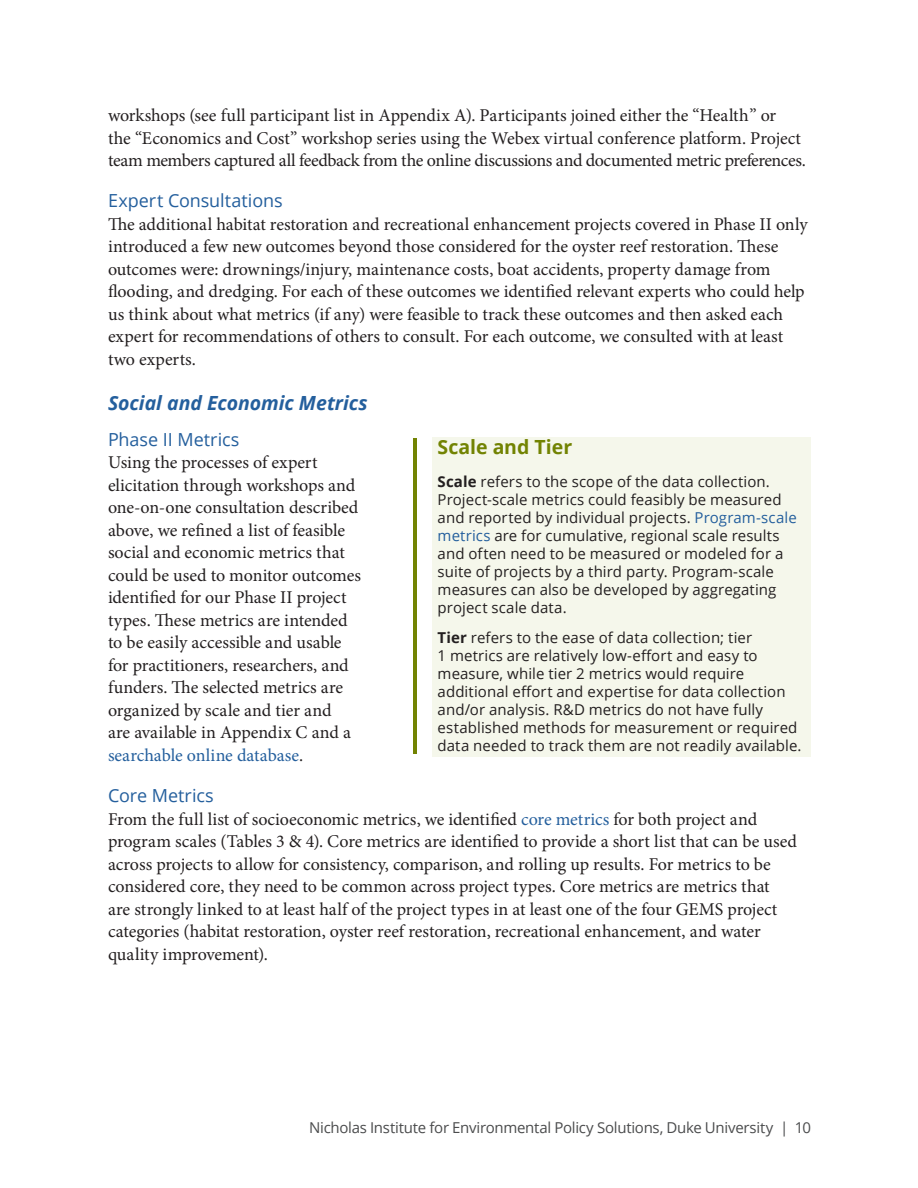
<style>
.page{position:relative;width:918px;height:1188px;background:#fff}
.page>*{position:absolute;margin:0;border:0;box-sizing:border-box;transform-origin:0 0}
.B-HEAD{font:italic 700 19.5px "Open Sans";letter-spacing:-.005em;color:#245f9d}
.One_Column_Sidebar_H{font:700 19.5px "Open Sans";color:#728302}
.Body_text{font:18px/22.5px "Minion Pro";letter-spacing:-.005em;color:#231f20}
.C-HEAD{font:18px "Open Sans";letter-spacing:-.005em;color:#245f9d}
.One_Column_Sidebar_T{font:15px/18px "Open Sans";letter-spacing:.005em;color:#231f20}
.t1{font:15px "Open Sans";letter-spacing:-.02em;color:#4b4c4d}
.s1{color:#245f9d}
.s2{font-weight:700}
</style>
<div class="page">
<div style="left:432px;top:438px;width:378px;height:319px;background:#f5f7eb"></div>
<hr style="left:413px;top:438px;width:4px;height:19px;background:#728302">
<hr style="left:413px;top:457px;width:4px;height:159px;background:#728302">
<hr style="left:413px;top:613px;width:4px;height:141px;background:#728302">
<p class="Body_text" style="left:108px;top:104px;width:699px">workshops (see full participant list in Appendix A). Participants joined either the “Health” or<br>the “Economics and Cost” workshop series using the Webex virtual conference platform. Project team members captured all feedback from the online discussions and documented metric preferences.</p>
<p class="C-HEAD" style="left:108px;top:188px;width:176px">Expert Consultations</p>
<p class="Body_text" style="left:108px;top:213px;width:701px">The additional habitat restoration and recreational enhancement projects covered in Phase II only introduced a few new outcomes beyond those considered for the oyster reef restoration. These outcomes were: drownings/injury, maintenance costs, boat accidents, property damage from flooding, and dredging. For each of these outcomes we identified relevant experts who could help us think about what metrics (if any) were feasible to track these outcomes and then asked each expert for recommendations of others to consult. For each outcome, we consulted with at least two experts.</p>
<p class="B-HEAD" style="left:108px;top:389px;width:261px">Social and Economic Metrics</p>
<p class="C-HEAD" style="left:108px;top:427px;width:133px">Phase II Metrics</p>
<p class="Body_text" style="left:108px;top:451px;width:255px">Using the processes of expert elicitation through workshops and one-on-one consultation described above, we refined a list of feasible social and economic metrics that could be used to monitor outcomes identified for our Phase II project types. These metrics are intended to be easily accessible and usable for practitioners, researchers, and funders. The selected metrics are organized by scale and tier and<br>are available in Appendix C and a <span class="s1">searchable online database</span>.</p>
<p class="C-HEAD" style="left:108px;top:783px;width:107px">Core Metrics</p>
<p class="Body_text" style="left:108px;top:808px;width:690px">From the full list of socioeconomic metrics, we identified <span class="s1">core metrics</span> for both project and program scales (Tables 3 &amp; 4). Core metrics are identified to provide a short list that can be used across projects to allow for consistency, comparison, and rolling up results. For metrics to be considered core, they need to be common across project types. Core metrics are metrics that<br>are strongly linked to at least half of the project types in at least one of the four GEMS project categories (habitat restoration, oyster reef restoration, recreational enhancement, and water quality improvement).</p>
<p class="One_Column_Sidebar_H" style="left:438px;top:433px;width:136px">Scale and Tier</p>
<p class="One_Column_Sidebar_T" style="left:438px;top:472px;width:361px"><span class="s2">Scale</span> refers to the scope of the data collection.<br>Project-scale metrics could feasibly be measured and reported by individual projects. <span class="s1">Program-scale metrics</span> are for cumulative, regional scale results and often need to be measured or modeled for a suite of projects by a third party. Program-scale measures can also be developed by aggregating project scale data.</p>
<p class="One_Column_Sidebar_T" style="left:438px;top:628px;width:365px"><span class="s2">Tier</span> refers to the ease of data collection; tier<br>1 metrics are relatively low-effort and easy to measure, while tier 2 metrics would require additional effort and expertise for data collection and/or analysis. R&amp;D metrics do not have fully established methods for measurement or required data needed to track them are not readily available.</p>
<p class="t1" style="left:309px;top:1118px;width:503px">Nicholas Institute for Environmental Policy Solutions, Duke University | 10</p>
</div>
